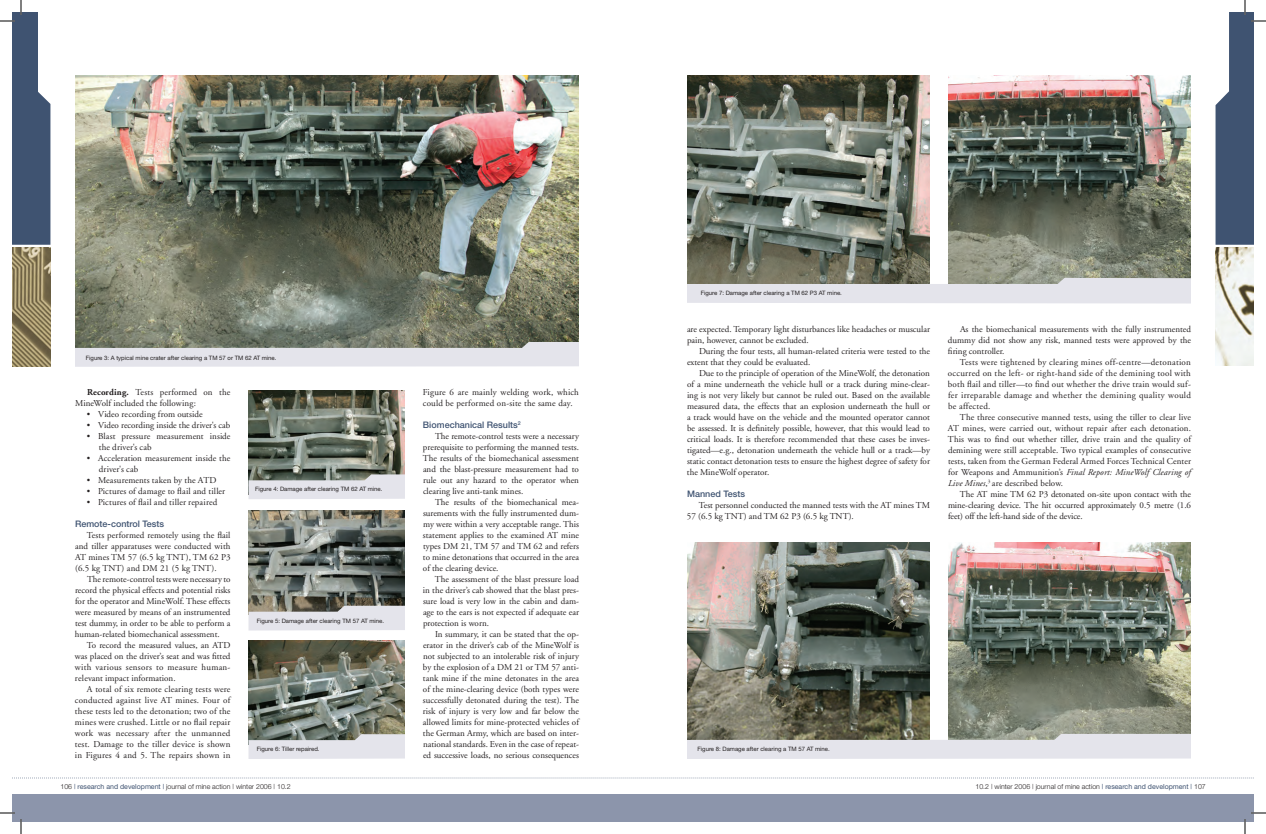
<style>
.page{position:relative;width:1266px;height:834px;background:#fff}
.page>*{position:absolute;margin:0;border:0;box-sizing:border-box;transform-origin:0 0}
.t1{font:9px/11px "Adobe Garamond";color:#231f20;text-align:justify}
.t2{font:9px/11px "Adobe Garamond";letter-spacing:.02em;color:#231f20}
.t3{font:500 9px "Helvetica Neue";color:#3f5371}
.t4{font:9px "Adobe Garamond";letter-spacing:.025em;color:#231f20}
.t5{font:300 7px "Helvetica Neue";color:#231f20}
.t6{font:6px "Helvetica Neue";color:#231f20}
.s1{font-weight:700}
.s2{font-style:italic}
.s3{font-weight:400;color:#3f5371}
</style>
<div class="page">
<div style="left:12px;top:795px;width:621px;height:27px;background:#8c95ab"></div>
<div style="left:633px;top:795px;width:621px;height:27px;background:#8c95ab"></div>
<svg style="left:12px;top:778px;width:1242px;height:1px"></svg>
<img style="left:687px;top:75px;width:243px;height:203px">
<img style="left:948px;top:75px;width:243px;height:203px">
<img style="left:1216px;top:247px;width:38px;height:119px">
<img style="left:12px;top:247px;width:38px;height:119px">
<img style="left:75px;top:75px;width:504px;height:267px">
<svg style="left:75px;top:342px;width:504px;height:25px;background:#cccdcf"></svg>
<img style="left:249px;top:390px;width:156px;height:84px">
<svg style="left:248px;top:474px;width:157px;height:25px;background:#c9cccf"></svg>
<img style="left:249px;top:510px;width:156px;height:96px">
<svg style="left:248px;top:606px;width:157px;height:25px;background:#d5d4d8"></svg>
<img style="left:249px;top:640px;width:156px;height:94px">
<svg style="left:248px;top:734px;width:157px;height:25px;background:#ccced2"></svg>
<img style="left:687px;top:542px;width:243px;height:192px">
<img style="left:948px;top:542px;width:243px;height:192px">
<svg style="left:687px;top:734px;width:504px;height:25px;background:#d2d2d5"></svg>
<svg style="left:687px;top:278px;width:504px;height:26px;background:#d4d4d6"></svg>
<svg style="left:0;top:0;width:50px;height:245px"></svg>
<svg style="left:0;top:812px;width:22px;height:22px"></svg>
<svg style="left:1216px;top:0;width:50px;height:245px"></svg>
<svg style="left:1244px;top:812px;width:22px;height:22px"></svg>
<p class="t6" style="left:701px;top:290px;width:143px">Figure 7: Damage after clearing a TM 62 P3 AT mine.</p>
<p class="t1" style="left:687px;top:324px;width:245px">are expected. Temporary light disturbances like headaches or muscular pain, however, cannot be excluded.</p>
<p class="t1" style="left:687px;top:346px;width:244px;text-indent:12px">During the four tests, all human-related criteria were tested to the extent that they could be evaluated.</p>
<p class="t1" style="left:687px;top:368px;width:245px;text-indent:12px">Due to the principle of operation of the MineWolf, the detonation of a mine underneath the vehicle hull or a track during mine-clear&shy;ing is not very likely but cannot be ruled out. Based on the available measured data, the effects that an explosion underneath the hull or a track would have on the vehicle and the mounted operator cannot be assessed. It is definitely possible, however, that this would lead to critical loads. It is therefore recommended that these cases be inves&shy;tigated—e.g., detonation underneath the vehicle hull or a track—by static contact detonation tests to ensure the highest degree of safety for the MineWolf operator.</p>
<p class="t3" style="left:687px;top:489px;width:60px">Manned Tests</p>
<p class="t1" style="left:687px;top:500px;width:244px;text-indent:12px">Test personnel conducted the manned tests with the AT mines TM<br>57 (6.5 kg TNT) and TM 62 P3 (6.5 kg TNT).</p>
<p class="t6" style="left:86px;top:354px;width:192px">Figure 3: A typical mine crater after clearing a TM 57 or TM 62 AT mine.</p>
<p class="t2" style="left:423px;top:387px;width:157px">Figure 6 are mainly welding work, which could be performed on-site the same day.</p>
<p class="t3" style="left:423px;top:420px;width:99px">Biomechanical Results<sup>2</sup></p>
<p class="t1" style="left:423px;top:431px;width:158px;text-indent:12px">The remote-control tests were a necessary prerequisite to performing the manned tests.<br>The results of the biomechanical assessment and the blast-pressure measurement had to rule out any hazard to the operator when clearing live anti-tank mines.</p>
<p class="t1" style="left:423px;top:497px;width:158px;text-indent:12px">The results of the biomechanical mea&shy;surements with the fully instrumented dum&shy;my were within a very acceptable range. This statement applies to the examined AT mine types DM 21, TM 57 and TM 62 and refers to mine detonations that occurred in the area of the clearing device.</p>
<p class="t1" style="left:423px;top:574px;width:158px;text-indent:12px">The assessment of the blast pressure load in the driver’s cab showed that the blast pres&shy;sure load is very low in the cabin and dam&shy;age to the ears is not expected if adequate ear protection is worn.</p>
<p class="t1" style="left:423px;top:629px;width:158px;text-indent:12px">In summary, it can be stated that the op&shy;erator in the driver’s cab of the MineWolf is not subjected to an intolerable risk of injury by the explosion of a DM 21 or TM 57 anti&shy;tank mine if the mine detonates in the area of the mine-clearing device (both types were successfully detonated during the test). The risk of injury is very low and far below the allowed limits for mine-protected vehicles of the German Army, which are based on inter&shy;national standards. Even in the case of repeat&shy;ed successive loads, no serious consequences</p>
<p class="t1" style="left:75px;top:387px;width:157px;text-indent:12px"><span class="s1">Recording.</span> Tests performed on the<br>MineWolf included the following:</p>
<p class="t1" style="left:87px;top:409px;width:117px">• Video recording from outside</p>
<p class="t1" style="left:87px;top:420px;width:145px">• Video recording inside the driver's cab</p>
<p class="t1" style="left:99px;top:431px;width:133px;text-indent:-12px">• Blast pressure measurement inside the driver's cab</p>
<p class="t1" style="left:99px;top:453px;width:133px;text-indent:-12px">• Acceleration measurement inside the driver's cab</p>
<p class="t1" style="left:87px;top:475px;width:131px">• Measurements taken by the ATD</p>
<p class="t4" style="left:87px;top:486px;width:140px">• Pictures of damage to flail and tiller</p>
<p class="t1" style="left:87px;top:497px;width:132px">• Pictures of flail and tiller repaired</p>
<p class="t3" style="left:75px;top:519px;width:91px">Remote-control Tests</p>
<p class="t1" style="left:75px;top:530px;width:157px;text-indent:12px">Tests performed remotely using the flail and tiller apparatuses were conducted with AT mines TM 57 (6.5 kg TNT), TM 62 P3 (6.5 kg TNT) and DM 21 (5 kg TNT).</p>
<p class="t1" style="left:75px;top:574px;width:157px;text-indent:12px">The remote-control tests were necessary to record the physical effects and potential risks for the operator and MineWolf. These effects were measured by means of an instrumented test dummy, in order to be able to perform a human-related biomechanical assessment.</p>
<p class="t1" style="left:75px;top:640px;width:157px;text-indent:12px">To record the measured values, an ATD was placed on the driver’s seat and was fitted with various sensors to measure human&shy;relevant impact information.</p>
<p class="t1" style="left:75px;top:684px;width:157px;text-indent:12px">A total of six remote clearing tests were conducted against live AT mines. Four of these tests led to the detonation; two of the mines were crushed. Little or no flail repair work was necessary after the unmanned test. Damage to the tiller device is shown in Figures 4 and 5. The repairs shown in</p>
<p class="t6" style="left:255px;top:486px;width:129px">Figure 4: Damage after clearing TM 62 AT mine.</p>
<p class="t6" style="left:257px;top:618px;width:129px">Figure 5: Damage after clearing TM 57 AT mine.</p>
<p class="t6" style="left:257px;top:746px;width:64px">Figure 6: Tiller repaired.</p>
<p class="t6" style="left:698px;top:746px;width:134px">Figure 8: Damage after clearing a TM 57 AT mine.</p>
<p class="t1" style="left:948px;top:324px;width:245px;text-indent:12px">As the biomechanical measurements with the fully instrumented dummy did not show any risk, manned tests were approved by the firing controller.</p>
<p class="t1" style="left:948px;top:357px;width:245px;text-indent:12px">Tests were tightened by clearing mines off-centre—detonation occurred on the left- or right-hand side of the demining tool with both flail and tiller—to find out whether the drive train would suf&shy;fer irreparable damage and whether the demining quality would be affected.</p>
<p class="t1" style="left:948px;top:412px;width:245px;text-indent:12px">The three consecutive manned tests, using the tiller to clear live AT mines, were carried out, without repair after each detonation.<br>This was to find out whether tiller, drive train and the quality of demining were still acceptable. Two typical examples of consecutive tests, taken from the German Federal Armed Forces Technical Center for Weapons and Ammunition’s <span class="s2">Final Report: MineWolf Clearing of Live Mines</span>,<sup>3</sup> are described below.</p>
<p class="t1" style="left:948px;top:489px;width:245px;text-indent:12px">The AT mine TM 62 P3 detonated on-site upon contact with the mine-clearing device. The hit occurred approximately 0.5 metre (1.6 feet) off the left-hand side of the device.</p>
<p class="t5" style="left:60px;top:782px;width:232px">106 <span class="s3">| research and development |</span> journal of mine action | winter 2006 | 10.2</p>
<p class="t5" style="left:976px;top:782px;width:231px">10.2 | winter 2006 | journal of mine action <span class="s3">| research and development |</span> 107</p>
</div>
